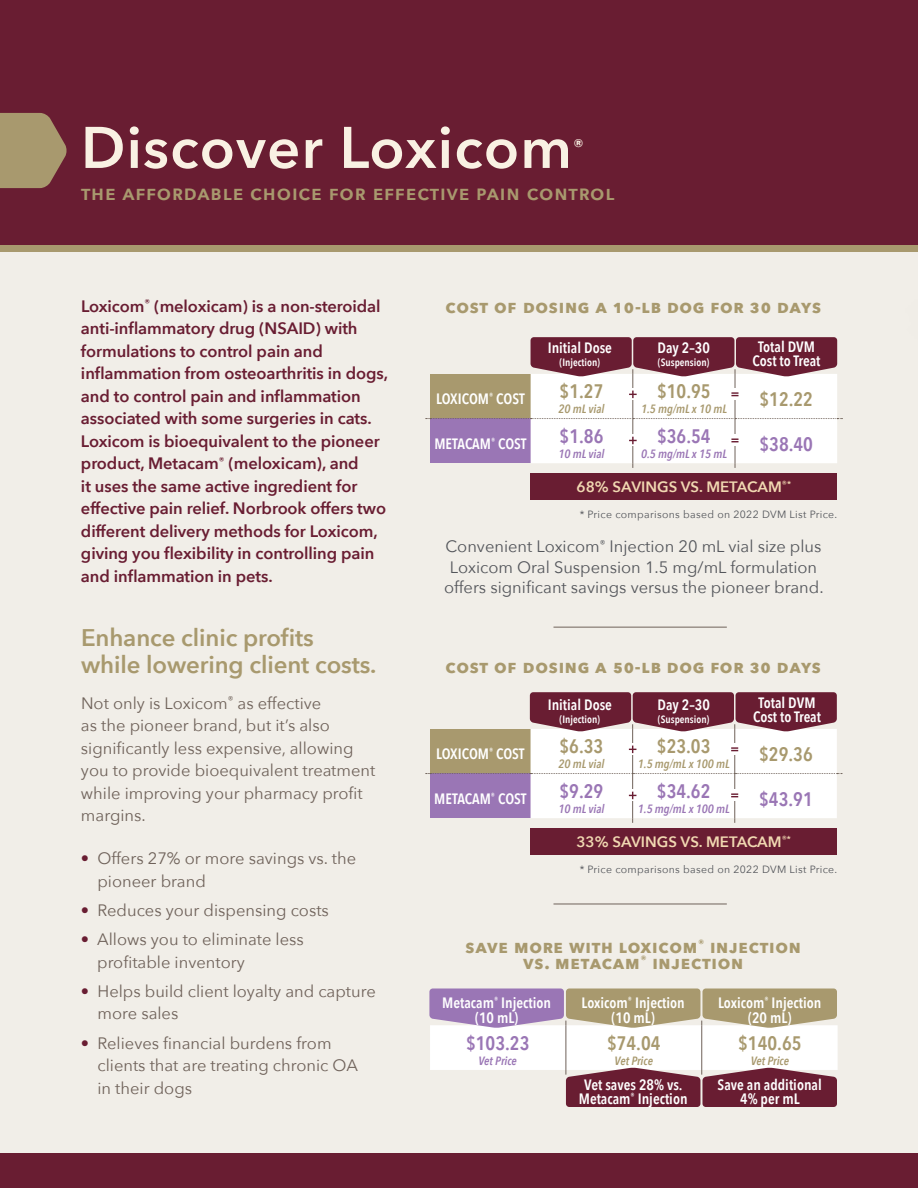
<style>
.page{position:relative;width:918px;height:1188px;background:#fff}
.page>*{position:absolute;margin:0;border:0;box-sizing:border-box;transform-origin:0 0}
.t1{font:600 58.05px "Avenir Next";letter-spacing:.02em;color:#f9f1e3}
.t2{font:600 24px/27px "Avenir Next";letter-spacing:-.005em;color:#a8996e}
.t3{font:600 21px "Avenir Next";letter-spacing:.07em;color:#a8996e}
.t4{font:600 19.5px "Avenir Next Condensed";color:#a8996e}
.t5{font:600 19.5px "Avenir Next Condensed";color:#9a76b5}
.t6{font:600 18.15px "Avenir Next";color:#f9f1e3}
.t7{font:700 18px/16.5px "Avenir Next";letter-spacing:.04em;color:#a8996e;text-align:center}
.t8{font:600 16.5px/22.5px "Avenir Next";letter-spacing:-.005em;color:#691d32}
.t9{font:16.5px/22.5px "Avenir Next";color:#6f625a}
.t10{font:16.5px/20.2px "Avenir Next";color:#54565b;text-align:center}
.t11{font:600 15px/15px "Avenir Next Condensed";color:#fff;text-align:center}
.t12{font:600 15px "Avenir Next";color:#f1d9b2}
.t13{font:italic 600 12px "Avenir Next Condensed";color:#a8996e}
.t14{font:italic 600 12px "Avenir Next Condensed";color:#9a76b5}
.t15{font:10.5px "Avenir Next";letter-spacing:.03em;color:#54565b}
.t16{font:600 10.5px "Avenir Next Condensed";color:#fff}
.s1{color:#691d32}
</style>
<div class="page">
<div style="left:0;top:251px;width:918px;height:902px;background:#f1eee8"></div>
<div style="left:0;top:0;width:918px;height:246px;background:#691d32"></div>
<div style="left:0;top:245px;width:918px;height:6px;background:#a8996e"></div>
<div style="left:0;top:1153px;width:918px;height:35px;background:#691d32"></div>
<div style="left:531px;top:828px;width:306px;height:27px;background:#691d32"></div>
<svg style="left:426px;top:692px;width:416px;height:131px;background:#cfbcc1"></svg>
<hr style="left:554px;top:627px;width:173px;height:1px;background:#6f625a">
<hr style="left:554px;top:904px;width:173px;height:1px;background:#6f625a">
<svg style="left:429px;top:989px;width:409px;height:118px;background:#c5b0b1"></svg>
<svg style="left:0;top:113px;width:67px;height:75px;background:#9e8765"></svg>
<div style="left:531px;top:473px;width:306px;height:27px;background:#691d32"></div>
<svg style="left:426px;top:337px;width:416px;height:131px;background:#d0bcc1"></svg>
<h1 class="t1" style="left:81px;top:98px;width:492px">Discover Loxicom</h1>
<p class="t6" style="left:573px;top:130px;width:12px">®</p>
<p class="t3" style="left:81px;top:175px;width:535px">the affordable choice for effective pain control</p>
<p class="t8" style="left:81px;top:294px;width:309px">Loxicom<sup>®</sup> (meloxicam) is a non-steroidal anti-inflammatory drug (NSAID) with formulations to control pain and inflammation from osteoarthritis in dogs, and to control pain and inflammation associated with some surgeries in cats.<br>Loxicom is bioequivalent to the pioneer product, Metacam<sup>®</sup> (meloxicam), and<br>it uses the same active ingredient for effective pain relief. Norbrook offers two different delivery methods for Loxicom, giving you flexibility in controlling pain and inflammation in pets.</p>
<h2 class="t2" style="left:81px;top:623px;width:297px">Enhance clinic profits while lowering client costs.</h2>
<p class="t9" style="left:81px;top:691px;width:296px">Not only is Loxicom<sup>®</sup> as effective<br>as the pioneer brand, but it’s also significantly less expensive, allowing you to provide bioequivalent treatment while improving your pharmacy profit margins.</p>
<p class="t9" style="left:97px;top:846px;width:260px;text-indent:-16px"><span class="s1">•</span> Offers 27% or more savings vs. the pioneer brand</p>
<p class="t9" style="left:81px;top:898px;width:249px"><span class="s1">•</span> Reduces your dispensing costs</p>
<p class="t9" style="left:97px;top:927px;width:208px;text-indent:-16px"><span class="s1">•</span> Allows you to eliminate less profitable inventory</p>
<p class="t9" style="left:97px;top:979px;width:280px;text-indent:-16px"><span class="s1">•</span> Helps build client loyalty and capture more sales</p>
<p class="t9" style="left:97px;top:1031px;width:262px;text-indent:-16px"><span class="s1">•</span> Relieves financial burdens from clients that are treating chronic OA in their dogs</p>
<p class="t7" style="left:446px;top:299px;width:377px">COST OF DOSING A 10-LB DOG FOR 30 DAYS</p>
<p class="t11" style="left:548px;top:340px;width:66px">Initial Dose</p>
<p class="t16" style="left:560px;top:353px;width:42px">(Injection)</p>
<p class="t11" style="left:436px;top:390px;width:90px">LOXICOM<sup>®</sup> COST</p>
<p class="t4" style="left:560px;top:375px;width:45px">$1.27</p>
<p class="t13" style="left:559px;top:402px;width:47px">20 mL vial</p>
<p class="t11" style="left:658px;top:340px;width:54px">Day 2–30</p>
<p class="t16" style="left:658px;top:353px;width:53px">(Suspension)</p>
<p class="t4" style="left:657px;top:375px;width:55px">$10.95</p>
<p class="t13" style="left:641px;top:402px;width:87px">1.5 mg/mL x 10 mL</p>
<p class="t11" style="left:753px;top:339px;width:69px;line-height:13.6px">Total DVM<br>Cost to Treat</p>
<p class="t4" style="left:760px;top:382px;width:55px">$12.22</p>
<p class="t11" style="left:434px;top:435px;width:94px">METACAM<sup>®</sup> COST</p>
<p class="t5" style="left:560px;top:420px;width:45px">$1.86</p>
<p class="t14" style="left:559px;top:447px;width:47px">10 mL vial</p>
<p class="t5" style="left:657px;top:420px;width:55px">$36.54</p>
<p class="t14" style="left:641px;top:447px;width:87px">0.5 mg/mL x 15 mL</p>
<p class="t5" style="left:760px;top:427px;width:55px">$38.40</p>
<p class="t12" style="left:577px;top:474px;width:216px">68% SAVINGS VS. METACAM<sup>®*</sup></p>
<p class="t15" style="left:580px;top:506px;width:259px">* Price comparisons based on 2022 DVM List Price.</p>
<p class="t10" style="left:444px;top:536px;width:381px">Convenient Loxicom<sup>®</sup> Injection 20 mL vial size plus<br>Loxicom Oral Suspension 1.5 mg/mL formulation offers significant savings versus the pioneer brand.</p>
<p class="t7" style="left:446px;top:658px;width:377px">COST OF DOSING A 50-LB DOG FOR 30 DAYS</p>
<p class="t11" style="left:548px;top:697px;width:66px">Initial Dose</p>
<p class="t16" style="left:560px;top:710px;width:42px">(Injection)</p>
<p class="t11" style="left:436px;top:745px;width:90px">LOXICOM<sup>®</sup> COST</p>
<p class="t4" style="left:560px;top:730px;width:45px">$6.33</p>
<p class="t13" style="left:558px;top:757px;width:47px">20 mL vial</p>
<p class="t11" style="left:658px;top:697px;width:54px">Day 2–30</p>
<p class="t16" style="left:658px;top:710px;width:53px">(Suspension)</p>
<p class="t4" style="left:657px;top:730px;width:55px">$23.03</p>
<p class="t13" style="left:638px;top:757px;width:93px">1.5 mg/mL x 100 mL</p>
<p class="t11" style="left:753px;top:696px;width:69px;line-height:13.6px">Total DVM<br>Cost to Treat</p>
<p class="t4" style="left:759px;top:737px;width:55px">$29.36</p>
<p class="t11" style="left:434px;top:790px;width:94px">METACAM<sup>®</sup> COST</p>
<p class="t5" style="left:560px;top:775px;width:45px">$9.29</p>
<p class="t14" style="left:558px;top:802px;width:47px">10 mL vial</p>
<p class="t5" style="left:657px;top:775px;width:55px">$34.62</p>
<p class="t14" style="left:638px;top:802px;width:93px">1.5 mg/mL x 100 mL</p>
<p class="t5" style="left:759px;top:782px;width:55px">$43.91</p>
<p class="t12" style="left:576px;top:829px;width:216px">33% SAVINGS VS. METACAM<sup>®*</sup></p>
<p class="t15" style="left:580px;top:860px;width:259px">* Price comparisons based on 2022 DVM List Price.</p>
<p class="t7" style="left:466px;top:938px;width:337px">SAVE MORE WITH LOXICOM<sup>®</sup> INJECTION<br>VS. METACAM<sup>®</sup> INJECTION</p>
<p class="t11" style="left:442px;top:994px;width:110px">Metacam<sup>®</sup> Injection (10 mL)</p>
<p class="t11" style="left:582px;top:994px;width:105px">Loxicom<sup>®</sup> Injection (10 mL)</p>
<p class="t11" style="left:718px;top:994px;width:105px">Loxicom<sup>®</sup> Injection (20 mL)</p>
<p class="t5" style="left:466px;top:1026px;width:65px">$103.23</p>
<p class="t14" style="left:479px;top:1053px;width:40px">Vet Price</p>
<p class="t4" style="left:607px;top:1026px;width:55px">$74.04</p>
<p class="t13" style="left:615px;top:1053px;width:40px">Vet Price</p>
<p class="t4" style="left:738px;top:1026px;width:65px">$140.65</p>
<p class="t13" style="left:751px;top:1053px;width:40px">Vet Price</p>
<p class="t11" style="left:579px;top:1077px;width:110px;line-height:14px">Vet saves 28% vs.<br>Metacam<sup>®</sup> Injection</p>
<p class="t11" style="left:718px;top:1077px;width:106px;line-height:14px">Save an additional<br>4% per mL</p>
</div>
